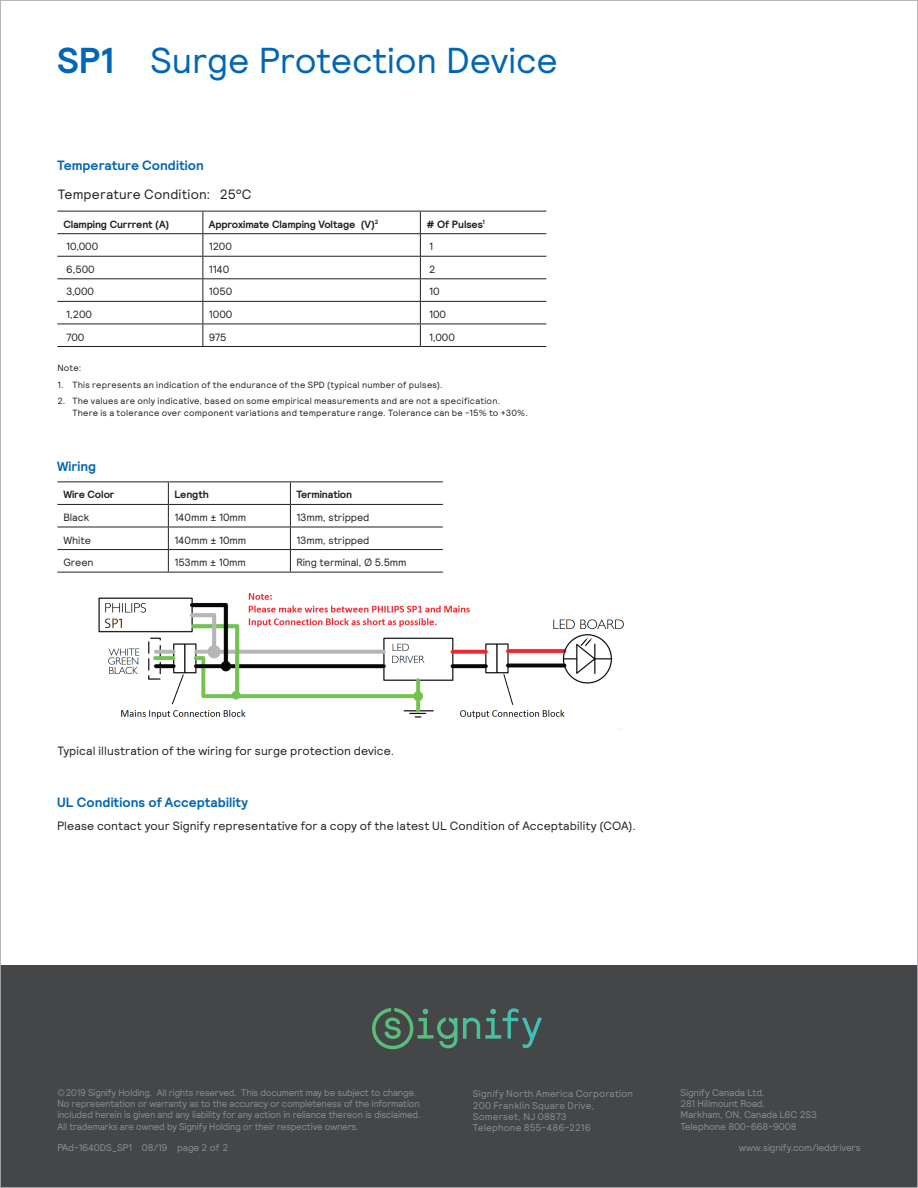
<style>
.page{position:relative;width:918px;height:1188px;background:#fff}
.page>*{position:absolute;margin:0;border:0;box-sizing:border-box;transform-origin:0 0}
.model_number_line_2{font:36px "Relative";letter-spacing:-.005em;color:#0166b3}
.Body_09{font:700 13.5px "Relative";letter-spacing:.005em;color:#0166b3}
.Body_09-2{font:13.5px "Relative";letter-spacing:.015em;color:#231f20}
.Body_09-3{font:12px "Relative";letter-spacing:.01em;color:#231f20}
.PR__chart_text{font:10.5px "Relative";letter-spacing:-.01em;color:#231f20}
.PR__chart_headlines{font:700 10.5px "Relative";letter-spacing:-.01em;color:#231f20}
.t1{font:9.75px/11.2px "Relative";letter-spacing:-.015em;color:#8a8c8f;scale:.96 1}
.t2{font:9.75px/11.2px "Relative";letter-spacing:-.015em;color:#8a8c8f}
.t3{font:9.75px/11.2px "Relative";letter-spacing:.015em;color:#8a8c8f}
.Body_09-4{font:9px/12px "Relative";letter-spacing:.03em;color:#231f20}
.s1{font-weight:700}
</style>
<div class="page">
<div style="left:0;top:965px;width:918px;height:223px;background:#454647"></div>
<svg style="left:372px;top:1008px;width:167px;height:41px"></svg>
<hr style="left:57px;top:211px;width:146px;height:1px;background:#231f20">
<hr style="left:420px;top:211px;width:126px;height:1px;background:#231f20">
<hr style="left:57px;top:233px;width:146px;height:1px;background:#231f20">
<hr style="left:420px;top:233px;width:126px;height:1px;background:#231f20">
<hr style="left:57px;top:256px;width:146px;height:1px;background:#231f20">
<hr style="left:420px;top:256px;width:126px;height:1px;background:#231f20">
<hr style="left:57px;top:278px;width:146px;height:1px;background:#231f20">
<hr style="left:420px;top:278px;width:126px;height:1px;background:#231f20">
<hr style="left:57px;top:301px;width:146px;height:1px;background:#231f20">
<hr style="left:420px;top:301px;width:126px;height:1px;background:#231f20">
<hr style="left:57px;top:324px;width:146px;height:1px;background:#231f20">
<hr style="left:420px;top:324px;width:126px;height:1px;background:#231f20">
<hr style="left:57px;top:346px;width:146px;height:1px;background:#231f20">
<hr style="left:420px;top:346px;width:126px;height:1px;background:#231f20">
<hr style="left:203px;top:211px;width:217px;height:1px;background:#231f20">
<hr style="left:203px;top:233px;width:217px;height:1px;background:#231f20">
<hr style="left:203px;top:256px;width:217px;height:1px;background:#231f20">
<hr style="left:203px;top:278px;width:217px;height:1px;background:#231f20">
<hr style="left:203px;top:301px;width:217px;height:1px;background:#231f20">
<hr style="left:203px;top:324px;width:217px;height:1px;background:#231f20">
<svg style="left:203px;top:211px;width:1px;height:135px"></svg>
<svg style="left:420px;top:211px;width:1px;height:135px"></svg>
<hr style="left:203px;top:346px;width:217px;height:1px;background:#231f20">
<hr style="left:57px;top:482px;width:111px;height:1px;background:#231f20">
<hr style="left:290px;top:482px;width:153px;height:1px;background:#231f20">
<hr style="left:57px;top:504px;width:111px;height:1px;background:#231f20">
<hr style="left:290px;top:504px;width:153px;height:1px;background:#231f20">
<hr style="left:57px;top:527px;width:111px;height:1px;background:#231f20">
<hr style="left:290px;top:527px;width:153px;height:1px;background:#231f20">
<hr style="left:57px;top:549px;width:111px;height:1px;background:#231f20">
<hr style="left:290px;top:549px;width:153px;height:1px;background:#231f20">
<hr style="left:57px;top:572px;width:111px;height:1px;background:#231f20">
<hr style="left:290px;top:572px;width:153px;height:1px;background:#231f20">
<hr style="left:168px;top:482px;width:122px;height:1px;background:#231f20">
<hr style="left:168px;top:504px;width:122px;height:1px;background:#231f20">
<hr style="left:168px;top:527px;width:122px;height:1px;background:#231f20">
<hr style="left:168px;top:549px;width:122px;height:1px;background:#231f20">
<svg style="left:168px;top:482px;width:1px;height:90px"></svg>
<svg style="left:290px;top:482px;width:1px;height:90px"></svg>
<hr style="left:168px;top:572px;width:122px;height:1px;background:#231f20">
<img style="left:98px;top:593px;width:526px;height:136px">
<p class="model_number_line_2" style="left:57px;top:37px;width:502px"><span class="s1">SP1</span> Surge Protection Device</p>
<p class="Body_09" style="left:57px;top:156px;width:148px">Temperature Condition</p>
<p class="Body_09-2" style="left:58px;top:185px;width:195px">Temperature Condition: 25°C</p>
<p class="PR__chart_headlines" style="left:63px;top:217px;width:108px">Clamping Currrent (A)</p>
<p class="PR__chart_headlines" style="left:209px;top:217px;width:171px">Approximate Clamping Voltage (V)<sup>2</sup></p>
<p class="PR__chart_headlines" style="left:426px;top:217px;width:60px"># Of Pulses<sup>1</sup></p>
<p class="PR__chart_text" style="left:66px;top:240px;width:34px">10,000</p>
<p class="PR__chart_text" style="left:209px;top:240px;width:25px">1200</p>
<p class="PR__chart_text" style="left:429px;top:240px;width:6px">1</p>
<p class="PR__chart_text" style="left:66px;top:262px;width:30px">6,500</p>
<p class="PR__chart_text" style="left:209px;top:262px;width:22px">1140</p>
<p class="PR__chart_text" style="left:429px;top:262px;width:8px">2</p>
<p class="PR__chart_text" style="left:66px;top:285px;width:30px">3,000</p>
<p class="PR__chart_text" style="left:209px;top:285px;width:25px">1050</p>
<p class="PR__chart_text" style="left:429px;top:285px;width:12px">10</p>
<p class="PR__chart_text" style="left:66px;top:307px;width:28px">1,200</p>
<p class="PR__chart_text" style="left:209px;top:307px;width:25px">1000</p>
<p class="PR__chart_text" style="left:429px;top:307px;width:19px">100</p>
<p class="PR__chart_text" style="left:66px;top:330px;width:20px">700</p>
<p class="PR__chart_text" style="left:209px;top:330px;width:19px">975</p>
<p class="PR__chart_text" style="left:429px;top:330px;width:27px">1,000</p>
<p class="Body_09-4" style="left:57px;top:361px;width:26px">Note:</p>
<p class="Body_09-4" style="left:57px;top:378px;width:387px">1. This represents an indication of the endurance of the SPD (typical number of pulses).</p>
<p class="Body_09-4" style="left:72px;top:394px;width:457px;text-indent:-15px">2. The values are only indicative, based on some empirical measurements and are not a specification.<br>There is a tolerance over component variations and temperature range. Tolerance can be -15% to +30%.</p>
<p class="Body_09" style="left:57px;top:457px;width:41px">Wiring</p>
<p class="PR__chart_headlines" style="left:63px;top:488px;width:53px">Wire Color</p>
<p class="PR__chart_headlines" style="left:174px;top:488px;width:36px">Length</p>
<p class="PR__chart_headlines" style="left:296px;top:488px;width:57px">Termination</p>
<p class="PR__chart_text" style="left:63px;top:511px;width:27px">Black</p>
<p class="PR__chart_text" style="left:174px;top:511px;width:73px">140mm ± 10mm</p>
<p class="PR__chart_text" style="left:296px;top:511px;width:75px">13mm, stripped</p>
<p class="PR__chart_text" style="left:63px;top:533px;width:29px">White</p>
<p class="PR__chart_text" style="left:174px;top:533px;width:73px">140mm ± 10mm</p>
<p class="PR__chart_text" style="left:296px;top:533px;width:75px">13mm, stripped</p>
<p class="PR__chart_text" style="left:63px;top:556px;width:32px">Green</p>
<p class="PR__chart_text" style="left:174px;top:556px;width:73px">153mm ± 10mm</p>
<p class="PR__chart_text" style="left:296px;top:556px;width:112px">Ring terminal, Ø 5.5mm</p>
<p class="Body_09-3" style="left:57px;top:743px;width:338px">Typical illustration of the wiring for surge protection device.</p>
<p class="Body_09" style="left:57px;top:794px;width:193px">UL Conditions of Acceptability</p>
<p class="Body_09-3" style="left:57px;top:818px;width:580px">Please contact your Signify representative for a copy of the latest UL Condition of Acceptability (COA).</p>
<p class="t1" style="left:57px;top:1086px;width:380px">©2019 Signify Holding. All rights reserved. This document may be subject to change.<br>No representation or warranty as to the accuracy or completeness of the information included herein is given and any liability for any action in reliance thereon is disclaimed.<br>All trademarks are owned by Signify Holding or their respective owners.</p>
<p class="t2" style="left:57px;top:1142px;width:172px">PAd-1640DS_SP1 08/19 page 2 of 2</p>
<p class="t3" style="left:473px;top:1088px;width:162px">Signify North America Corporation<br>200 Franklin Square Drive,<br>Somerset, NJ 08873<br>Telephone 855-486-2216</p>
<p class="t2" style="left:681px;top:1086px;width:138px">Signify Canada Ltd.<br>281 Hillmount Road,<br>Markham, ON, Canada L6C 2S3<br>Telephone 800-668-9008</p>
<p class="t2" style="left:739px;top:1142px;width:123px">www.signify.com/leddrivers</p>
</div>
